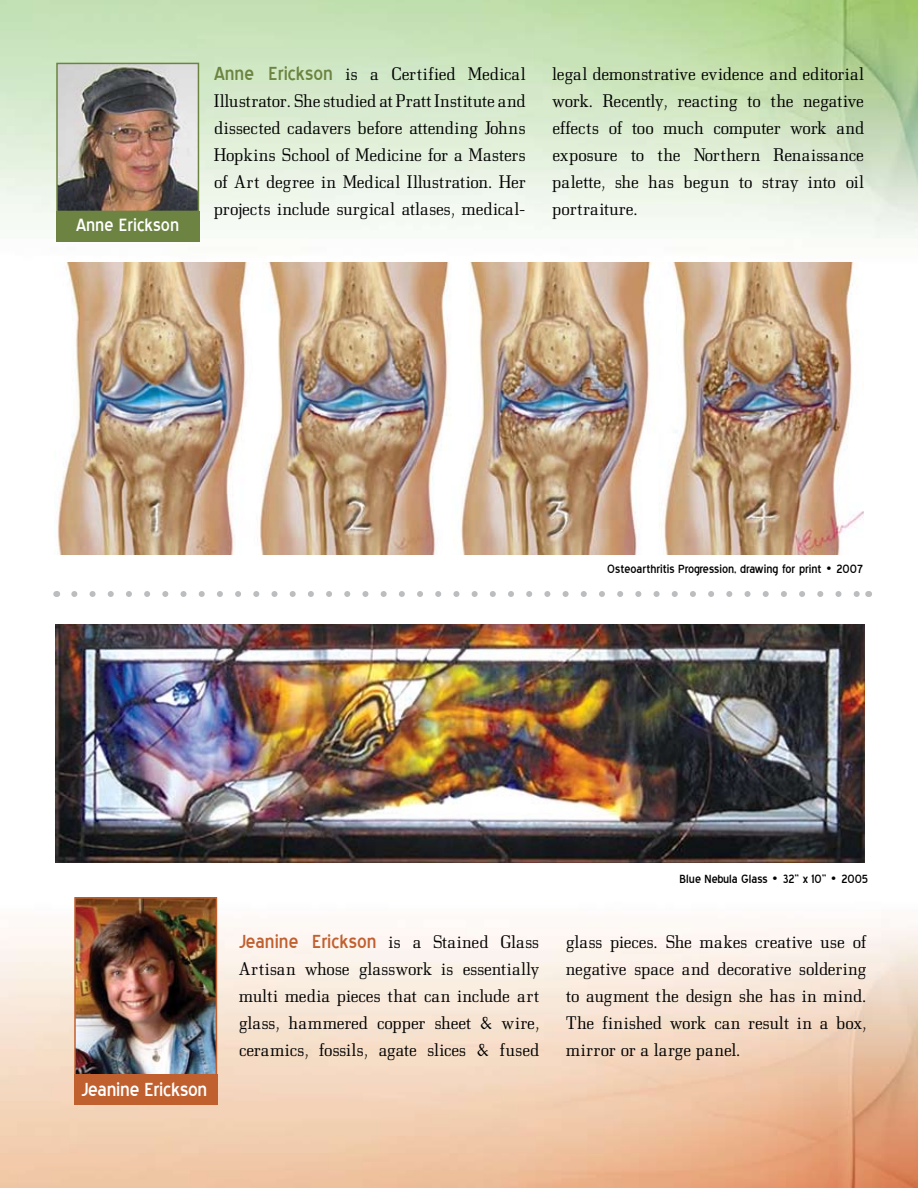
<style>
.page{position:relative;width:918px;height:1188px;background:#fff}
.page>*{position:absolute;margin:0;border:0;box-sizing:border-box;transform-origin:0 0}
.t1{font:24px "Blue Highway";color:#c1602f}
.t2{font:24px "Blue Highway";letter-spacing:-.01em;color:#fff}
.t3{font:22.5px "Blue Highway";color:#fff}
.t4{font:18px/27px "Bodonitown";color:#000;text-align:justify}
.t5{font:15px "Blue Highway";color:#000}
.s1{font-family:"Blue Highway";font-size:24px;color:#6c8341}
.s2{font-family:"Bodonitown";font-size:18px;color:#000}
</style>
<div class="page">
<img style="left:0;top:897px;width:918px;height:291px">
<img style="left:0;top:0;width:918px;height:242px">
<img style="left:54px;top:262px;width:810px;height:293px">
<img style="left:59px;top:66px;width:137px;height:143px">
<div style="left:56px;top:63px;width:143px;height:149px;border:2px solid #6c8341"></div>
<div style="left:56px;top:211px;width:143px;height:30px;background:#6c8341"></div>
<img style="left:55px;top:625px;width:810px;height:237px">
<img style="left:77px;top:900px;width:137px;height:173px">
<div style="left:74px;top:897px;width:143px;height:179px;border:2px solid #c1602f"></div>
<div style="left:74px;top:1075px;width:143px;height:30px;background:#c1602f"></div>
<svg style="left:74px;top:591px;width:785px;height:6px"></svg>
<p class="t3" style="left:76px;top:215px;width:105px">Anne Erickson</p>
<p class="t4" style="left:214px;top:60px;width:313px"><span class="s1">Anne Erickson</span> is a Certified Medical Illustrator. She studied at Pratt Institute and dissected cadavers before attending Johns Hopkins School of Medicine for a Masters of Art degree in Medical Illustration. Her projects include surgical atlases, medical-</p>
<p class="t4" style="left:553px;top:60px;width:313px">legal demonstrative evidence and editorial work. Recently, reacting to the negative effects of too much computer work and exposure to the Northern Renaissance palette, she has begun to stray into oil portraiture.</p>
<p class="t5" style="left:607px;top:562px;width:257px">Osteoarthritis Progression, drawing for print • 2007</p>
<h1 class="t1" style="left:239px;top:931px;width:302px">Jeanine Erickson <span class="s2">is a Stained Glass</span></h1>
<p class="t4" style="left:239px;top:955px;width:302px">Artisan whose glasswork is essentially multi media pieces that can include art glass, hammered copper sheet &amp; wire, ceramics, fossils, agate slices &amp; fused</p>
<p class="t5" style="left:680px;top:872px;width:190px">Blue Nebula Glass • 32” x 10” • 2005</p>
<p class="t4" style="left:566px;top:928px;width:302px">glass pieces. She makes creative use of negative space and decorative soldering to augment the design she has in mind.<br>The finished work can result in a box, mirror or a large panel.</p>
<h1 class="t2" style="left:82px;top:1079px;width:127px">Jeanine Erickson</h1>
</div>
